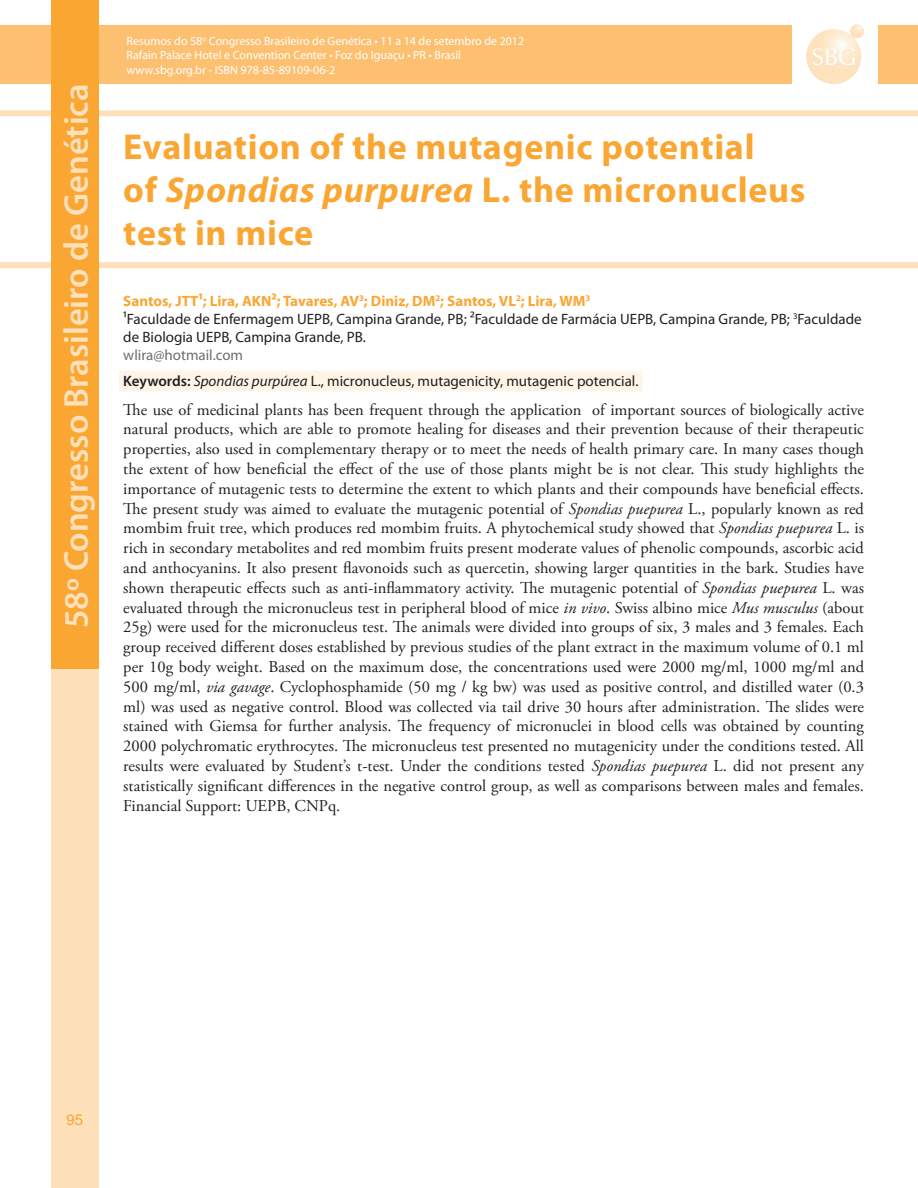
<style>
.page{position:relative;width:918px;height:1188px;background:#fff}
.page>*{position:absolute;margin:0;border:0;box-sizing:border-box;transform-origin:0 0}
._01_titulo{font:700 36px/43.2px "Myriad Pro";letter-spacing:.02em;color:#faa633}
.t1{font:600 34.5px "Myriad Pro";color:#fee0bb}
._06_texto{font:16.5px/19.8px "Adobe Garamond Pro";color:#231f20;text-align:justify}
._03_titulação{font:15px/18px "Myriad Pro";color:#231f20}
._05_keywords_palavra{font:15px "Myriad Pro";color:#231f20}
._02_autores{font:700 15px "Myriad Pro";color:#faa633}
._04_e-mail{font:15px "Myriad Pro";color:#6c6d70}
.t2{font:15px "Helvetica Neue";color:#faa633}
.t3{font:12px/14.4px "Myriad Pro";color:#fff}
.s1{font-style:italic}
.s2{font-weight:600}
</style>
<div class="page">
<div style="left:0;top:110px;width:918px;height:6px;background:#fee0bb"></div>
<div style="left:0;top:262px;width:918px;height:6px;background:#fee0bb"></div>
<div style="left:119px;top:371px;width:524px;height:21px;background:#fef5e7"></div>
<div style="left:0;top:25px;width:792px;height:59px;background:#fdbf70"></div>
<div style="left:879px;top:25px;width:39px;height:59px;background:#fdbf70"></div>
<img style="left:806px;top:24px;width:58px;height:60px">
<div style="left:51px;top:84px;width:47px;height:1104px;background:#fee0bb"></div>
<div style="left:51px;top:0;width:47px;height:669px;background:#faa633"></div>
<h2 class="t1" style="left:54px;top:628px;width:546px;rotate:-90deg">58º Congresso Brasileiro de Genética</h2>
<p class="t3" style="left:126px;top:34px;width:399px">Resumos do 58<sup>o</sup> Congresso Brasileiro de Genética • 11 a 14 de setembro de 2012<br>Rafain Palace Hotel e Convention Center • Foz do Iguaçu • PR • Brasil www.sbg.org.br - ISBN 978-85-89109-06-2</p>
<p class="_01_titulo" style="left:123px;top:124px;width:684px">Evaluation of the mutagenic potential<br>of <span class="s1">Spondias purpurea</span> L. the micronucleus test in mice</p>
<p class="_02_autores" style="left:123px;top:291px;width:468px">Santos, JTT¹; Lira, AKN²; Tavares, AV<sup>3</sup>; Diniz, DM<sup>2</sup>; Santos, VL<sup>2</sup>; Lira, WM<sup>3</sup></p>
<p class="_03_titulação" style="left:123px;top:309px;width:740px">¹Faculdade de Enfermagem UEPB, Campina Grande, PB; ²Faculdade de Farmácia UEPB, Campina Grande, PB; <sup>3</sup>Faculdade de Biologia UEPB, Campina Grande, PB.</p>
<p class="_04_e-mail" style="left:123px;top:345px;width:121px">wlira@hotmail.com</p>
<p class="_05_keywords_palavra" style="left:123px;top:372px;width:517px"><span class="s2">Keywords:</span> <span class="s1">Spondias purpúrea</span> L., micronucleus, mutagenicity, mutagenic potencial.</p>
<p class="_06_texto" style="left:123px;top:400px;width:742px">The use of medicinal plants has been frequent through the application of important sources of biologically active natural products, which are able to promote healing for diseases and their prevention because of their therapeutic properties, also used in complementary therapy or to meet the needs of health primary care. In many cases though the extent of how beneficial the effect of the use of those plants might be is not clear. This study highlights the importance of mutagenic tests to determine the extent to which plants and their compounds have beneficial effects.<br>The present study was aimed to evaluate the mutagenic potential of <span class="s1">Spondias puepurea</span> L., popularly known as red mombim fruit tree, which produces red mombim fruits. A phytochemical study showed that <span class="s1">Spondias puepurea</span> L. is rich in secondary metabolites and red mombim fruits present moderate values of phenolic compounds, ascorbic acid and anthocyanins. It also present flavonoids such as quercetin, showing larger quantities in the bark. Studies have shown therapeutic effects such as anti-inflammatory activity. The mutagenic potential of <span class="s1">Spondias puepurea</span> L. was evaluated through the micronucleus test in peripheral blood of mice <span class="s1">in vivo</span>. Swiss albino mice <span class="s1">Mus musculus</span> (about 25g) were used for the micronucleus test. The animals were divided into groups of six, 3 males and 3 females. Each group received different doses established by previous studies of the plant extract in the maximum volume of 0.1 ml per 10g body weight. Based on the maximum dose, the concentrations used were 2000 mg/ml, 1000 mg/ml and 500 mg/ml, <span class="s1">via gavage</span>. Cyclophosphamide (50 mg / kg bw) was used as positive control, and distilled water (0.3 ml) was used as negative control. Blood was collected via tail drive 30 hours after administration. The slides were stained with Giemsa for further analysis. The frequency of micronuclei in blood cells was obtained by counting 2000 polychromatic erythrocytes. The micronucleus test presented no mutagenicity under the conditions tested. All results were evaluated by Student’s t-test. Under the conditions tested <span class="s1">Spondias puepurea</span> L. did not present any statistically significant differences in the negative control group, as well as comparisons between males and females.<br>Financial Support: UEPB, CNPq.</p>
<p class="t2" style="left:66px;top:1110px;width:18px">95</p>
</div>
